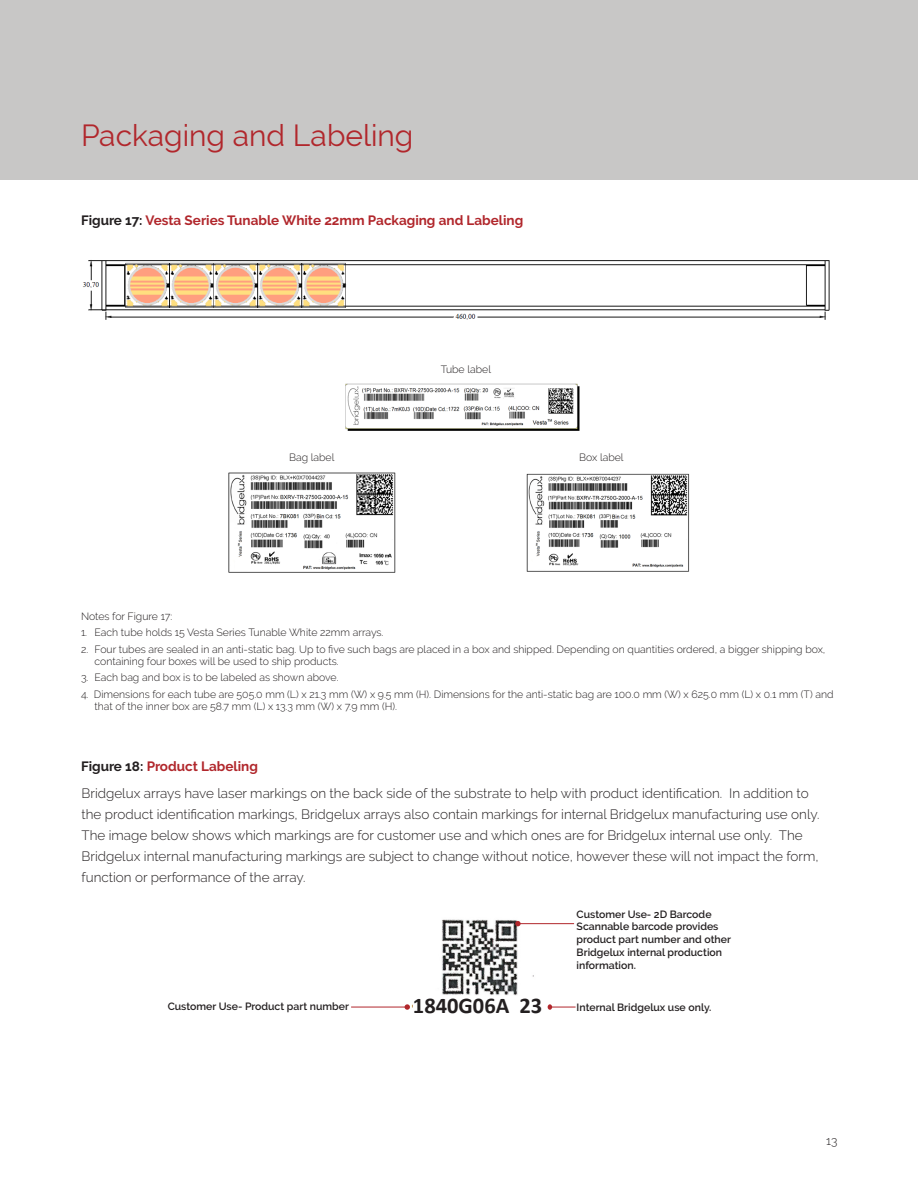
<style>
.page{position:relative;width:918px;height:1188px;background:#fff}
.page>*{position:absolute;margin:0;border:0;box-sizing:border-box;transform-origin:0 0}
.section_header{font:30px "Raleway";color:#b1272c}
.main_text_block{font:700 22.5px "Calibri";color:#231f20}
.main_text_block-2{font:300 13.5px/21px "Raleway";color:#231f20}
.main_text_block-3{font:700 13.5px "Raleway";color:#b1272c}
.t1{font:300 12px "Raleway";color:#231f20}
.main_text_block-4{font:300 10.5px/12px "Raleway";color:#231f20}
.main_text_block-5{font:600 10.5px/12.8px "Raleway";color:#231f20}
.s1{color:#231f20}
</style>
<div class="page">
<div style="left:0;top:0;width:918px;height:180px;background:#c8c7c6"></div>
<img style="left:345px;top:383px;width:235px;height:48px">
<img style="left:228px;top:472px;width:168px;height:101px">
<img style="left:526px;top:473px;width:164px;height:99px">
<img style="left:82px;top:260px;width:748px;height:60px">
<img style="left:442px;top:919px;width:104px;height:77px">
<hr style="left:518px;top:923px;width:56px;height:1px;background:#b1272c">
<svg style="left:515px;top:921px;width:6px;height:5px"></svg>
<svg style="left:548px;top:1004px;width:28px;height:6px"></svg>
<hr style="left:351px;top:1007px;width:56px;height:1px;background:#b1272c">
<svg style="left:405px;top:1004px;width:5px;height:6px"></svg>
<p class="section_header" style="left:81px;top:118px;width:334px">Packaging and Labeling</p>
<p class="main_text_block-3" style="left:81px;top:213px;width:444px"><span class="s1">Figure 17:</span> Vesta Series Tunable White 22mm Packaging and Labeling</p>
<p class="main_text_block-4" style="left:441px;top:363px;width:52px">Tube label</p>
<p class="main_text_block-4" style="left:289px;top:451px;width:47px">Bag label</p>
<p class="main_text_block-4" style="left:579px;top:451px;width:46px">Box label</p>
<p class="main_text_block-4" style="left:81px;top:610px;width:93px">Notes for Figure 17:</p>
<p class="main_text_block-4" style="left:81px;top:626px;width:304px">1. Each tube holds 15 Vesta Series Tunable White 22mm arrays.</p>
<p class="main_text_block-4" style="left:94px;top:643px;width:732px;text-indent:-14px">2. Four tubes are sealed in an anti-static bag. Up to five such bags are placed in a box and shipped. Depending on quantities ordered, a bigger shipping box, containing four boxes will be used to ship products.</p>
<p class="main_text_block-4" style="left:81px;top:671px;width:259px">3. Each bag and box is to be labeled as shown above.</p>
<p class="main_text_block-4" style="left:94px;top:688px;width:741px;text-indent:-14px">4. Dimensions for each tube are 505.0 mm (L) x 21.3 mm (W) x 9.5 mm (H). Dimensions for the anti-static bag are 100.0 mm (W) x 625.0 mm (L) x 0.1 mm (T) and that of the inner box are 58.7 mm (L) x 13.3 mm (W) x 7.9 mm (H).</p>
<p class="main_text_block-3" style="left:81px;top:758px;width:178px"><span class="s1">Figure 18:</span> Product Labeling</p>
<p class="main_text_block-2" style="left:82px;top:783px;width:739px">Bridgelux arrays have laser markings on the back side of the substrate to help with product identification. In addition to the product identification markings, Bridgelux arrays also contain markings for internal Bridgelux manufacturing use only.<br>The image below shows which markings are for customer use and which ones are for Bridgelux internal use only. The Bridgelux internal manufacturing markings are subject to change without notice, however these will not impact the form, function or performance of the array.</p>
<p class="main_text_block-5" style="left:577px;top:908px;width:156px">Customer Use- 2D Barcode<br>Scannable barcode provides product part number and other<br>Bridgelux internal production information.</p>
<p class="main_text_block-5" style="left:168px;top:1000px;width:183px">Customer Use- Product part number</p>
<p class="main_text_block" style="left:413px;top:990px;width:131px">1840G06A 23</p>
<p class="main_text_block-5" style="left:577px;top:1001px;width:136px">Internal Bridgelux use only.</p>
<p class="t1" style="left:826px;top:1134px;width:13px">13</p>
</div>
